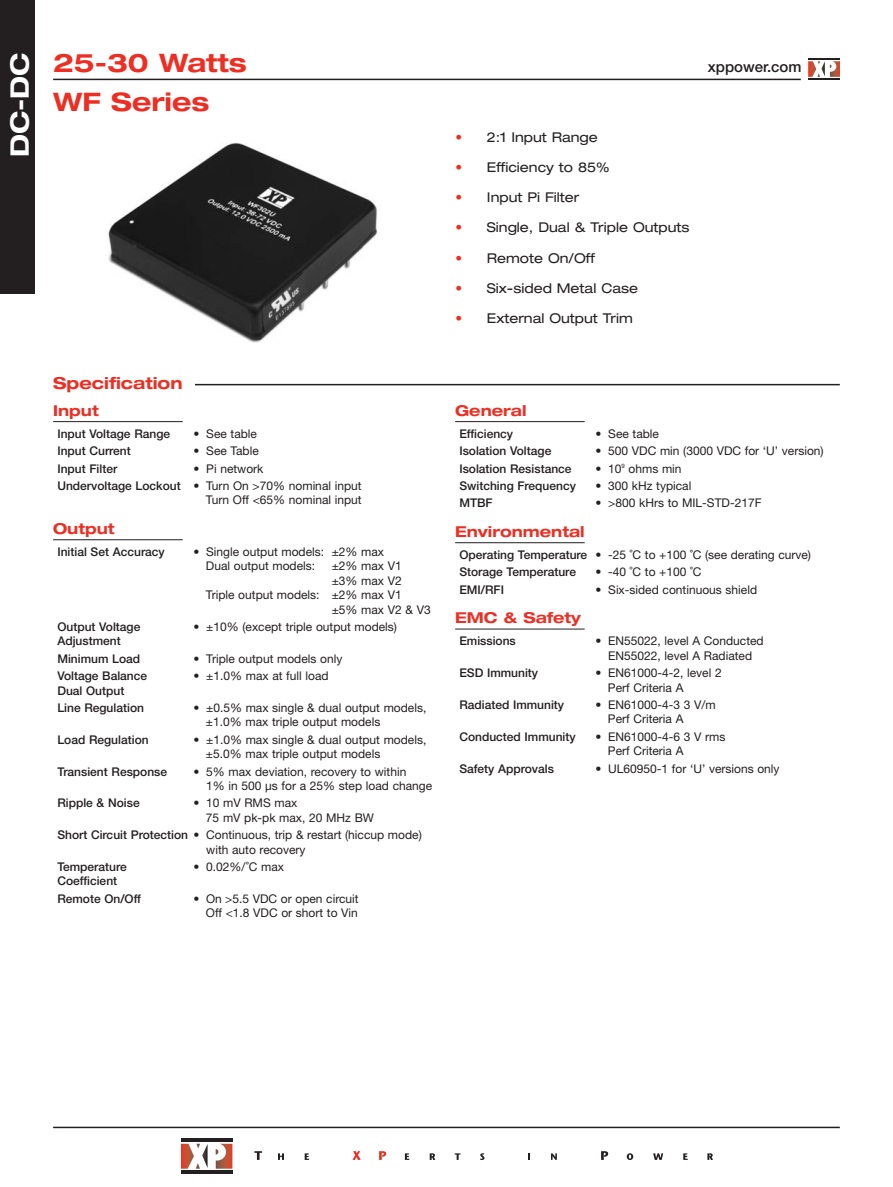
<style>
.page{position:relative;width:893px;height:1187px;background:#fff}
.page>*{position:absolute;margin:0;border:0;box-sizing:border-box;transform-origin:0 0}
.t1{font:700 expanded 25.5px "Helvetica Neue";color:#ee2e22}
.t2{font:700 expanded 25.5px "Helvetica Neue";color:#fff}
.t3{font:700 expanded 16.5px "Helvetica Neue";color:#ee2e22}
.t4{font:700 expanded 15px "Helvetica Neue";color:#ee2e22}
.t5{font:500 15px "Helvetica Neue";color:#231f20}
.t6{font:expanded 13.5px "Helvetica Neue";color:#231f20}
.t7{font:12px/14.4px "Helvetica Neue";color:#231f20}
.t8{font:500 12px/17.4px "Helvetica Neue";color:#231f20}
.s1{font-weight:500}
.s2{color:#ee2e22}
.s3{font-weight:400}
</style>
<div class="page">
<hr style="left:53px;top:1126px;width:787px;height:2px;background:#231f20">
<svg style="left:254px;top:1151px;width:8px;height:8px"></svg>
<svg style="left:278px;top:1153px;width:6px;height:6px"></svg>
<svg style="left:305px;top:1153px;width:4px;height:6px"></svg>
<svg style="left:353px;top:1151px;width:8px;height:8px"></svg>
<svg style="left:379px;top:1151px;width:7px;height:8px"></svg>
<svg style="left:405px;top:1153px;width:4px;height:6px"></svg>
<svg style="left:430px;top:1153px;width:5px;height:6px"></svg>
<svg style="left:455px;top:1153px;width:5px;height:6px"></svg>
<svg style="left:480px;top:1153px;width:4px;height:6px"></svg>
<svg style="left:528px;top:1153px;width:2px;height:6px"></svg>
<svg style="left:551px;top:1153px;width:6px;height:6px"></svg>
<svg style="left:601px;top:1151px;width:7px;height:8px"></svg>
<svg style="left:627px;top:1153px;width:6px;height:6px"></svg>
<svg style="left:653px;top:1153px;width:10px;height:6px"></svg>
<svg style="left:683px;top:1153px;width:5px;height:6px"></svg>
<svg style="left:707px;top:1153px;width:6px;height:6px"></svg>
<hr style="left:181px;top:1138px;width:51px;height:3px;background:#231f20">
<svg style="left:181px;top:1143px;width:27px;height:25px"></svg>
<svg style="left:216px;top:1143px;width:16px;height:25px"></svg>
<hr style="left:181px;top:1170px;width:51px;height:3px;background:#231f20">
<div style="left:0;top:0;width:34px;height:293px;background:#231f20"></div>
<hr style="left:114px;top:384px;width:726px;height:1px;background:#231f20">
<img style="left:108px;top:143px;width:269px;height:200px">
<div style="left:53px;top:375px;width:142px;height:20px;background:#fff"></div>
<hr style="left:53px;top:79px;width:748px;height:1px;background:#231f20">
<hr style="left:53px;top:421px;width:130px;height:1px;background:#231f20">
<hr style="left:53px;top:539px;width:130px;height:1px;background:#231f20">
<hr style="left:808px;top:58px;width:32px;height:2px;background:#231f20">
<svg style="left:808px;top:61px;width:32px;height:16px"></svg>
<hr style="left:808px;top:78px;width:32px;height:2px;background:#231f20">
<hr style="left:455px;top:421px;width:130px;height:1px;background:#231f20">
<hr style="left:455px;top:542px;width:130px;height:1px;background:#231f20">
<hr style="left:455px;top:628px;width:130px;height:1px;background:#231f20">
<h1 class="t2" style="left:11px;top:157px;width:106px;rotate:-90deg">DC-DC</h1>
<h1 class="t1" style="left:53px;top:53px;width:195px">25-30 Watts</h1>
<h1 class="t1" style="left:53px;top:93px;width:158px">WF Series</h1>
<h2 class="t3" style="left:53px;top:377px;width:131px">Specification</h2>
<p class="t4" style="left:53px;top:405px;width:47px">Input</p>
<p class="t8" style="left:57px;top:426px;width:114px">Input Voltage Range</p>
<p class="t7" style="left:193px;top:427px;width:65px">• See table</p>
<p class="t8" style="left:57px;top:443px;width:75px">Input Current</p>
<p class="t7" style="left:193px;top:445px;width:67px">• See Table</p>
<p class="t8" style="left:57px;top:461px;width:61px">Input Filter</p>
<p class="t7" style="left:57px;top:461px;width:306px;line-height:17.4px;text-indent:136px">• Pi network<br><span class="s1">Undervoltage Lockout</span> • Turn On &gt;70% nominal input</p>
<p class="t7" style="left:206px;top:494px;width:157px">Turn Off &lt;65% nominal input</p>
<p class="t4" style="left:53px;top:523px;width:63px">Output</p>
<p class="t8" style="left:57px;top:544px;width:109px">Initial Set Accuracy</p>
<p class="t7" style="left:206px;top:545px;width:180px;text-indent:-12px">• Single output models: ±2% max<br>Dual output models:</p>
<p class="t7" style="left:332px;top:560px;width:72px">±2% max V1</p>
<p class="t7" style="left:332px;top:574px;width:72px">±3% max V2</p>
<p class="t7" style="left:206px;top:589px;width:197px">Triple output models: ±2% max V1</p>
<p class="t7" style="left:332px;top:603px;width:101px">±5% max V2 &amp; V3</p>
<p class="t8" style="left:57px;top:619px;width:85px">Output Voltage</p>
<p class="t7" style="left:193px;top:620px;width:205px">• ±10% (except triple output models)</p>
<p class="t8" style="left:57px;top:633px;width:84px">Adjustment<br>Minimum Load</p>
<p class="t7" style="left:193px;top:652px;width:150px">• Triple output models only</p>
<p class="t8" style="left:57px;top:668px;width:91px">Voltage Balance</p>
<p class="t7" style="left:193px;top:670px;width:137px">• ±1.0% max at full load</p>
<p class="t8" style="left:57px;top:682px;width:88px">Dual Output<br>Line Regulation</p>
<p class="t7" style="left:206px;top:701px;width:222px;text-indent:-12px">• ±0.5% max single &amp; dual output models, ±1.0% max triple output models</p>
<p class="t8" style="left:57px;top:732px;width:93px">Load Regulation</p>
<p class="t7" style="left:206px;top:733px;width:222px;text-indent:-12px">• ±1.0% max single &amp; dual output models, ±5.0% max triple output models</p>
<p class="t8" style="left:57px;top:763px;width:111px">Transient Response</p>
<p class="t7" style="left:206px;top:765px;width:227px;text-indent:-13px">• 5% max deviation, recovery to within<br>1% in 500 µs for a 25% step load change</p>
<p class="t8" style="left:57px;top:795px;width:84px">Ripple &amp; Noise</p>
<p class="t7" style="left:206px;top:797px;width:170px;text-indent:-12px">• 10 mV RMS max<br>75 mV pk-pk max, 20 MHz BW</p>
<p class="t7" style="left:206px;top:828px;width:217px;text-indent:-149px"><span class="s1">Short Circuit Protection</span> • Continuous, trip &amp; restart (hiccup mode) with auto recovery</p>
<p class="t8" style="left:57px;top:859px;width:71px">Temperature</p>
<p class="t7" style="left:193px;top:860px;width:92px">• 0.02%/˚C max</p>
<p class="t8" style="left:57px;top:873px;width:85px">Coefficient<br>Remote On/Off</p>
<p class="t7" style="left:193px;top:892px;width:167px;text-align:right">• On &gt;5.5 VDC or open circuit<br>Off &lt;1.8 VDC or short to Vin</p>
<p class="t5" style="left:708px;top:61px;width:95px">xppower.com</p>
<p class="t6" style="left:456px;top:133px;width:144px"><span class="s2">•</span> 2:1 Input Range</p>
<p class="t6" style="left:456px;top:163px;width:155px"><span class="s2">•</span> Efficiency to 85%</p>
<p class="t6" style="left:456px;top:193px;width:125px"><span class="s2">•</span> Input Pi Filter</p>
<p class="t6" style="left:456px;top:223px;width:235px"><span class="s2">•</span> Single, Dual &amp; Triple Outputs</p>
<p class="t6" style="left:456px;top:253px;width:141px"><span class="s2">•</span> Remote On/Off</p>
<p class="t6" style="left:456px;top:283px;width:184px"><span class="s2">•</span> Six-sided Metal Case</p>
<p class="t6" style="left:456px;top:313px;width:179px"><span class="s2">•</span> External Output Trim</p>
<p class="t4" style="left:455px;top:405px;width:73px">General</p>
<p class="t8" style="left:459px;top:426px;width:55px">Efficiency</p>
<p class="t7" style="left:595px;top:427px;width:65px">• See table</p>
<p class="t8" style="left:459px;top:443px;width:93px">Isolation Voltage</p>
<p class="t7" style="left:595px;top:445px;width:230px">• 500 VDC min (3000 VDC for ‘U’ version)</p>
<p class="t8" style="left:459px;top:461px;width:114px">Isolation Resistance</p>
<p class="t7" style="left:595px;top:462px;width:88px">• 10<sup>9</sup> ohms min</p>
<p class="t8" style="left:459px;top:478px;width:118px">Switching Frequency</p>
<p class="t7" style="left:595px;top:479px;width:97px">• 300 kHz typical</p>
<p class="t8" style="left:459px;top:495px;width:35px">MTBF</p>
<p class="t7" style="left:595px;top:497px;width:168px">• &gt;800 kHrs to MIL-STD-217F</p>
<p class="t4" style="left:455px;top:526px;width:131px">Environmental</p>
<p class="t8" style="left:459px;top:547px;width:353px">Operating Temperature <span class="s3">• -25 ˚C to +100 ˚C (see derating curve)<br></span>Storage Temperature</p>
<p class="t7" style="left:595px;top:566px;width:107px">• -40 ˚C to +100 ˚C</p>
<p class="t8" style="left:459px;top:582px;width:46px">EMI/RFI</p>
<p class="t7" style="left:595px;top:583px;width:163px">• Six-sided continuous shield</p>
<p class="t4" style="left:455px;top:612px;width:127px">EMC &amp; Safety</p>
<p class="t8" style="left:459px;top:633px;width:58px">Emissions</p>
<p class="t7" style="left:595px;top:635px;width:170px;text-align:center">• EN55022, level A Conducted<br>EN55022, level A Radiated</p>
<p class="t8" style="left:459px;top:665px;width:80px">ESD Immunity</p>
<p class="t7" style="left:608px;top:666px;width:115px;text-indent:-12px">• EN61000-4-2, level 2<br>Perf Criteria A</p>
<p class="t8" style="left:459px;top:697px;width:106px">Radiated Immunity</p>
<p class="t7" style="left:608px;top:698px;width:109px;text-indent:-12px">• EN61000-4-3 3 V/m<br>Perf Criteria A</p>
<p class="t8" style="left:459px;top:728px;width:118px">Conducted Immunity</p>
<p class="t7" style="left:608px;top:730px;width:119px;text-indent:-12px">• EN61000-4-6 3 V rms<br>Perf Criteria A</p>
<p class="t8" style="left:459px;top:760px;width:96px">Safety Approvals</p>
<p class="t7" style="left:595px;top:762px;width:186px">• UL60950-1 for ‘U’ versions only</p>
</div>
